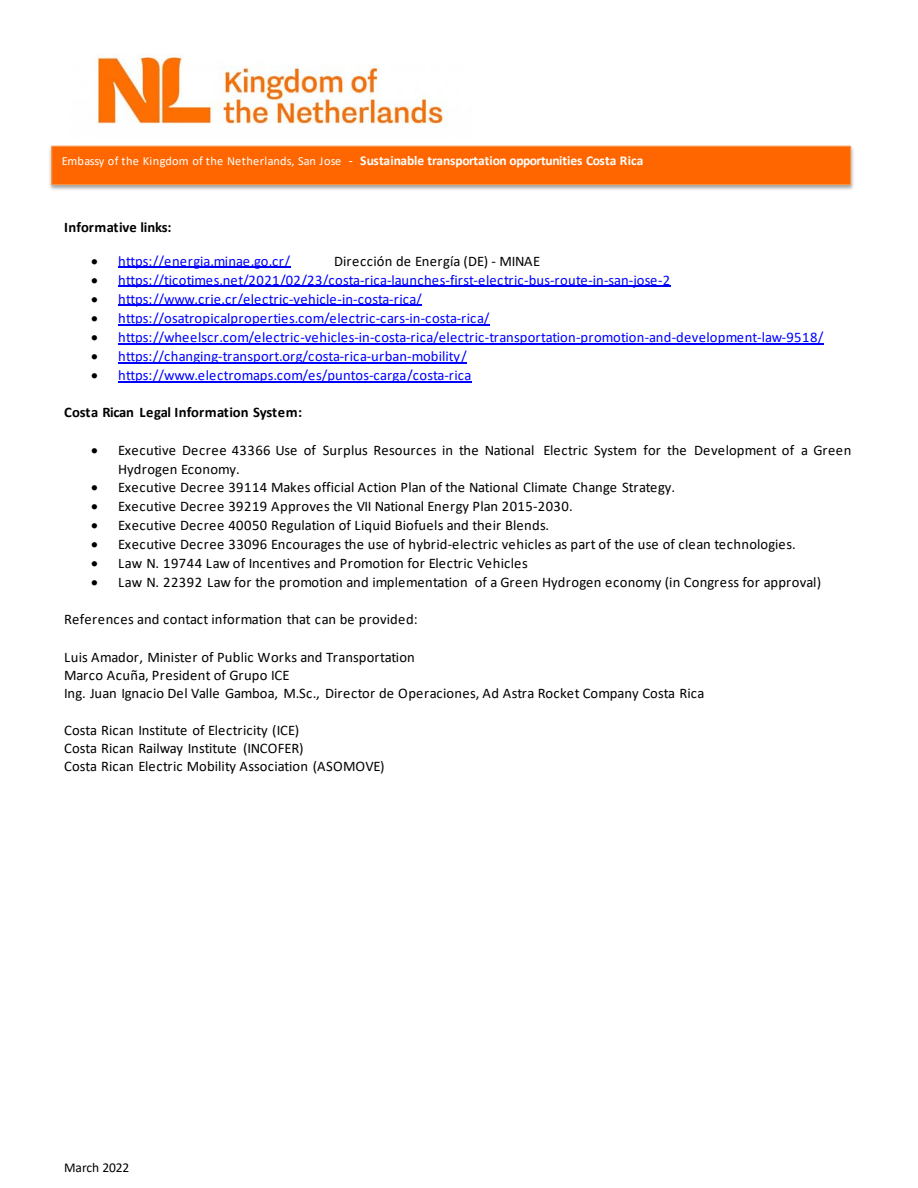
<style>
.page{position:relative;width:918px;height:1188px;background:#fff}
.page>*{position:absolute;margin:0;border:0;box-sizing:border-box;transform-origin:0 0}
.t1{font:14.7px/19.2px "Calibri";letter-spacing:.01em;color:#000}
.t2{font:14.7px "Calibri";letter-spacing:.01em;color:#00f}
.t3{font:700 14.7px "Calibri";color:#000}
.t4{font:700 13.5px "Calibri";letter-spacing:-.015em;color:#fff}
.t5{font:13.5px "Calibri";letter-spacing:-.005em;color:#000}
.s1{font-weight:400;font-size:12.3px}
.s2{font-weight:400}
.s3{color:#000}
</style>
<div class="page">
<img style="left:97px;top:54px;width:347px;height:70px">
<img style="left:48px;top:147px;width:807px;height:41px">
<div style="left:51px;top:146px;width:800px;height:39px;background:#f60;border:1px solid #f69240"></div>
<hr style="left:118px;top:267px;width:172px;height:1px;background:#00f">
<hr style="left:118px;top:286px;width:552px;height:1px;background:#00f">
<hr style="left:118px;top:305px;width:304px;height:1px;background:#00f">
<hr style="left:118px;top:324px;width:371px;height:1px;background:#00f">
<hr style="left:118px;top:343px;width:706px;height:1px;background:#00f">
<hr style="left:118px;top:362px;width:349px;height:1px;background:#00f">
<hr style="left:118px;top:381px;width:353px;height:1px;background:#00f">
<p class="t4" style="left:62px;top:151px;width:583px"><span class="s1">Embassy of the Kingdom of the Netherlands, San Jose</span> <span class="s2">-</span> Sustainable transportation opportunities Costa Rica</p>
<p class="t3" style="left:64px;top:216px;width:109px">Informative links:</p>
<p class="t2" style="left:91px;top:250px;width:201px"><span class="s3">•</span> https://energia.minae.go.cr/</p>
<p class="t1" style="left:334px;top:251px;width:208px">Dirección de Energía (DE) - MINAE</p>
<p class="t2" style="left:91px;top:270px;width:580px"><span class="s3">•</span> https://ticotimes.net/2021/02/23/costa-rica-launches-first-electric-bus-route-in-san-jose-2</p>
<p class="t2" style="left:91px;top:289px;width:332px"><span class="s3">•</span> https://www.crie.cr/electric-vehicle-in-costa-rica/</p>
<p class="t2" style="left:91px;top:308px;width:400px"><span class="s3">•</span> https://osatropicalproperties.com/electric-cars-in-costa-rica/</p>
<p class="t2" style="left:91px;top:327px;width:734px"><span class="s3">•</span> https://wheelscr.com/electric-vehicles-in-costa-rica/electric-transportation-promotion-and-development-law-9518/</p>
<p class="t2" style="left:91px;top:346px;width:377px"><span class="s3">•</span> https://changing-transport.org/costa-rica-urban-mobility/</p>
<p class="t2" style="left:91px;top:365px;width:382px"><span class="s3">•</span> https://www.electromaps.com/es/puntos-carga/costa-rica</p>
<p class="t3" style="left:64px;top:402px;width:240px">Costa Rican Legal Information System:</p>
<p class="t1" style="left:118px;top:440px;width:735px;text-indent:-27px">• Executive Decree 43366 Use of Surplus Resources in the National Electric System for the Development of a Green<br>Hydrogen Economy.</p>
<p class="t1" style="left:91px;top:477px;width:586px">• Executive Decree 39114 Makes official Action Plan of the National Climate Change Strategy.</p>
<p class="t1" style="left:91px;top:496px;width:483px">• Executive Decree 39219 Approves the VII National Energy Plan 2015-2030.</p>
<p class="t1" style="left:91px;top:515px;width:460px">• Executive Decree 40050 Regulation of Liquid Biofuels and their Blends.</p>
<p class="t1" style="left:91px;top:534px;width:706px">• Executive Decree 33096 Encourages the use of hybrid-electric vehicles as part of the use of clean technologies.</p>
<p class="t1" style="left:91px;top:553px;width:438px">• Law N. 19744 Law of Incentives and Promotion for Electric Vehicles</p>
<p class="t1" style="left:91px;top:572px;width:731px">• Law N. 22392 Law for the promotion and implementation of a Green Hydrogen economy (in Congress for approval)</p>
<p class="t1" style="left:64px;top:610px;width:355px">References and contact information that can be provided:</p>
<p class="t1" style="left:64px;top:647px;width:352px">Luis Amador, Minister of Public Works and Transportation</p>
<p class="t1" style="left:64px;top:665px;width:227px">Marco Acuña, President of Grupo ICE</p>
<p class="t1" style="left:64px;top:683px;width:642px">Ing. Juan Ignacio Del Valle Gamboa, M.Sc., Director de Operaciones, Ad Astra Rocket Company Costa Rica</p>
<p class="t1" style="left:64px;top:720px;width:237px">Costa Rican Institute of Electricity (ICE)</p>
<p class="t1" style="left:64px;top:738px;width:241px">Costa Rican Railway Institute (INCOFER)</p>
<p class="t1" style="left:64px;top:756px;width:322px">Costa Rican Electric Mobility Association (ASOMOVE)</p>
<p class="t5" style="left:64px;top:1158px;width:67px">March 2022</p>
</div>
